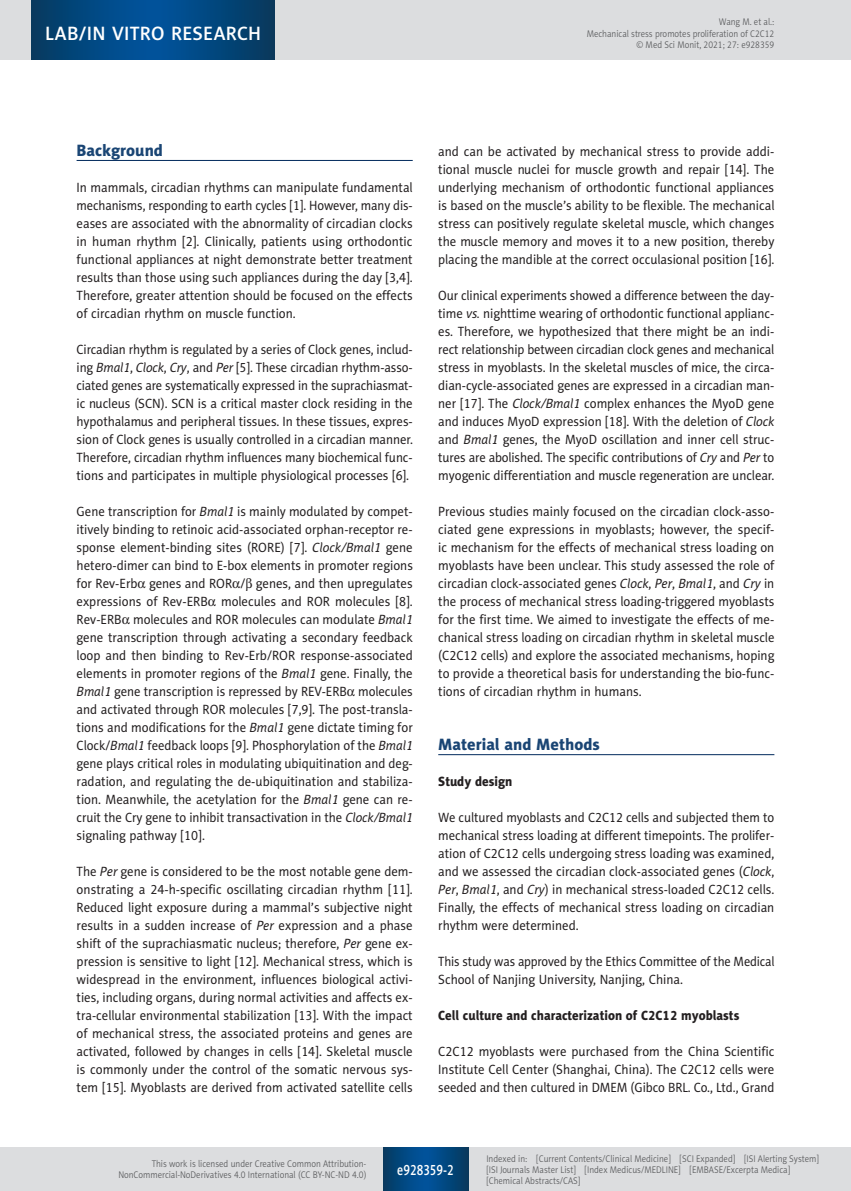
<style>
.page{position:relative;width:851px;height:1191px;background:#fff}
.page>*{position:absolute;margin:0;border:0;box-sizing:border-box;transform-origin:0 0}
.t1{font:19.5px "Naomi Sans EFN Medium";letter-spacing:.015em;color:#fff}
.MSM_Headline_1{font:16.5px "Naomi Sans EFN Heavy";color:#1a4574}
.MSM_e-PAGINA{font:15px "Naomi Sans EFN Medium";color:#fff;scale:.8 1}
.MSM_Body{font:13.5px/18px "Naomi Sans EFN";color:#231f20;text-align:justify;scale:.95 1}
.MSM_Body-2{font:13.5px/18px "Naomi Sans EFN";color:#231f20;text-align:justify;scale:.94 1}
.MSM_Body-3{font:13.5px/18px "Naomi Sans EFN";color:#231f20;scale:.92 1}
.MSM_Headline_2{font:13.5px "Naomi Sans EFN Heavy";color:#231f20;scale:.95 1}
.MSM_pagina_sygnatura{font:9.75px/11.2px "Naomi Sans EFN Light";color:#57585a;scale:.9 1}
.MSM_pagina_zywa{font:9.75px/11.2px "Naomi Sans EFN Light";color:#57585a;text-align:right;scale:.9 1}
.s1{font-style:italic}
.s2{font-family:"Standard Sym L"}
</style>
<div class="page">
<hr style="left:77px;top:160px;width:335px;height:1px;background:#00295c">
<hr style="left:438px;top:754px;width:336px;height:1px;background:#00295c">
<div style="left:0;top:1148px;width:850px;height:43px;background:#dcdddf"></div>
<svg style="left:383px;top:1147px;width:85px;height:43px;background:#02477e"></svg>
<div style="left:0;top:0;width:850px;height:60px;background:#dcdddf"></div>
<hr style="left:850px;top:0;width:1px;height:60px;background:#dcdddf">
<svg style="left:32px;top:0;width:242px;height:60px;background:#02477f"></svg>
<h1 class="t1" style="left:45px;top:22px;width:217px">LAB/IN VITRO RESEARCH</h1>
<p class="MSM_pagina_zywa" style="left:586px;top:16px;width:210px">Wang M. et al.:<br>Mechanical stress promotes proliferation of C2C12</p>
<p class="MSM_pagina_sygnatura" style="left:636px;top:39px;width:154px">© Med Sci Monit, 2021; 27: e928359</p>
<p class="MSM_Headline_1" style="left:77px;top:140px;width:88px">Background</p>
<p class="MSM_Body" style="left:77px;top:178px;width:355px">In mammals, circadian rhythms can manipulate fundamental mechanisms, responding to earth cycles [1]. However, many dis&shy;eases are associated with the abnormality of circadian clocks in human rhythm [2]. Clinically, patients using orthodontic functional appliances at night demonstrate better treatment results than those using such appliances during the day [3,4].<br>Therefore, greater attention should be focused on the effects of circadian rhythm on muscle function.</p>
<p class="MSM_Body-2" style="left:77px;top:340px;width:359px">Circadian rhythm is regulated by a series of Clock genes, includ&shy;ing <span class="s1">Bmal1</span>, <span class="s1">Clock</span>, <span class="s1">Cry</span>, and <span class="s1">Per</span> [5]. These circadian rhythm-asso&shy;ciated genes are systematically expressed in the suprachiasmat&shy;ic nucleus (SCN). SCN is a critical master clock residing in the hypothalamus and peripheral tissues. In these tissues, expres&shy;sion of Clock genes is usually controlled in a circadian manner.<br>Therefore, circadian rhythm influences many biochemical func&shy;tions and participates in multiple physiological processes [6].</p>
<p class="MSM_Body" style="left:77px;top:502px;width:355px">Gene transcription for <span class="s1">Bmal1</span> is mainly modulated by compet&shy;itively binding to retinoic acid-associated orphan-receptor re&shy;sponse element-binding sites (RORE) [7]. <span class="s1">Clock/Bmal1</span> gene hetero-dimer can bind to E-box elements in promoter regions for Rev-Erb<span class="s2">a</span> genes and ROR<span class="s2">a</span>/<span class="s2">b</span> genes, and then upregulates expressions of Rev-ERB<span class="s2">a</span> molecules and ROR molecules [8].<br>Rev-ERB<span class="s2">a</span> molecules and ROR molecules can modulate <span class="s1">Bmal1 </span>gene transcription through activating a secondary feedback loop and then binding to Rev-Erb/ROR response-associated elements in promoter regions of the <span class="s1">Bmal1</span> gene. Finally, the <span class="s1">Bmal1</span> gene transcription is repressed by REV-ERB<span class="s2">a</span> molecules and activated through ROR molecules [7,9]. The post-transla&shy;tions and modifications for the <span class="s1">Bmal1</span> gene dictate timing for Clock/<span class="s1">Bmal1</span> feedback loops [9]. Phosphorylation of the <span class="s1">Bmal1 </span>gene plays critical roles in modulating ubiquitination and deg&shy;radation, and regulating the de-ubiquitination and stabiliza&shy;tion. Meanwhile, the acetylation for the <span class="s1">Bmal1</span> gene can re&shy;cruit the Cry gene to inhibit transactivation in the <span class="s1">Clock/Bmal1 </span>signaling pathway [10].</p>
<p class="MSM_Body" style="left:77px;top:862px;width:355px">The <span class="s1">Per</span> gene is considered to be the most notable gene dem&shy;onstrating a 24-h-specific oscillating circadian rhythm [11].<br>Reduced light exposure during a mammal’s subjective night results in a sudden increase of <span class="s1">Per</span> expression and a phase shift of the suprachiasmatic nucleus; therefore, <span class="s1">Per</span> gene ex&shy;pression is sensitive to light [12]. Mechanical stress, which is widespread in the environment, influences biological activi&shy;ties, including organs, during normal activities and affects ex&shy;tra-cellular environmental stabilization [13]. With the impact of mechanical stress, the associated proteins and genes are activated, followed by changes in cells [14]. Skeletal muscle is commonly under the control of the somatic nervous sys&shy;tem [15]. Myoblasts are derived from activated satellite cells</p>
<p class="MSM_Body" style="left:438px;top:142px;width:355px">and can be activated by mechanical stress to provide addi&shy;tional muscle nuclei for muscle growth and repair [14]. The underlying mechanism of orthodontic functional appliances is based on the muscle’s ability to be flexible. The mechanical stress can positively regulate skeletal muscle, which changes the muscle memory and moves it to a new position, thereby placing the mandible at the correct occulasional position [16].</p>
<p class="MSM_Body-2" style="left:438px;top:286px;width:359px">Our clinical experiments showed a difference between the day&shy;time <span class="s1">vs.</span> nighttime wearing of orthodontic functional applianc&shy;es. Therefore, we hypothesized that there might be an indi&shy;rect relationship between circadian clock genes and mechanical stress in myoblasts. In the skeletal muscles of mice, the circa&shy;dian-cycle-associated genes are expressed in a circadian man&shy;ner [17]. The <span class="s1">Clock/Bmal1</span> complex enhances the MyoD gene and induces MyoD expression [18]. With the deletion of <span class="s1">Clock </span>and <span class="s1">Bmal1</span> genes, the MyoD oscillation and inner cell struc&shy;tures are abolished. The specific contributions of <span class="s1">Cry</span> and <span class="s1">Per</span> to myogenic differentiation and muscle regeneration are unclear.</p>
<p class="MSM_Body" style="left:438px;top:502px;width:355px">Previous studies mainly focused on the circadian clock-asso&shy;ciated gene expressions in myoblasts; however, the specif&shy;ic mechanism for the effects of mechanical stress loading on myoblasts have been unclear. This study assessed the role of circadian clock-associated genes <span class="s1">Clock</span>, <span class="s1">Per</span>, <span class="s1">Bmal1</span>, and <span class="s1">Cry</span> in the process of mechanical stress loading-triggered myoblasts for the first time. We aimed to investigate the effects of me&shy;chanical stress loading on circadian rhythm in skeletal muscle (C2C12 cells) and explore the associated mechanisms, hoping to provide a theoretical basis for understanding the bio-func&shy;tions of circadian rhythm in humans.</p>
<p class="MSM_Headline_1" style="left:438px;top:734px;width:163px">Material and Methods</p>
<p class="MSM_Headline_2" style="left:438px;top:773px;width:79px">Study design</p>
<p class="MSM_Body-2" style="left:438px;top:808px;width:359px">We cultured myoblasts and C2C12 cells and subjected them to mechanical stress loading at different timepoints. The prolifer&shy;ation of C2C12 cells undergoing stress loading was examined, and we assessed the circadian clock-associated genes (<span class="s1">Clock</span>, <span class="s1">Per</span>, <span class="s1">Bmal1</span>, and <span class="s1">Cry</span>) in mechanical stress-loaded C2C12 cells.<br>Finally, the effects of mechanical stress loading on circadian rhythm were determined.</p>
<p class="MSM_Body-3" style="left:438px;top:952px;width:367px">This study was approved by the Ethics Committee of the Medical<br>School of Nanjing University, Nanjing, China.</p>
<p class="MSM_Headline_2" style="left:438px;top:1007px;width:318px">Cell culture and characterization of C2C12 myoblasts</p>
<p class="MSM_Body" style="left:438px;top:1042px;width:355px">C2C12 myoblasts were purchased from the China Scientific Institute Cell Center (Shanghai, China). The C2C12 cells were seeded and then cultured in DMEM (Gibco BRL. Co., Ltd., Grand</p>
<p class="MSM_pagina_sygnatura" style="left:118px;top:1158px;width:277px;text-align:right">This work is licensed under Creative Common Attribution-<br>NonCommercial-NoDerivatives 4.0 International (CC BY-NC-ND 4.0)</p>
<p class="MSM_e-PAGINA" style="left:397px;top:1160px;width:72px">e928359-2</p>
<p class="MSM_pagina_sygnatura" style="left:486px;top:1152px;width:371px">Indexed in: [Current Contents/Clinical Medicine] [SCI Expanded] [ISI Alerting System] [ISI Journals Master List] [Index Medicus/MEDLINE] [EMBASE/Excerpta Medica] [Chemical Abstracts/CAS]</p>
</div>
